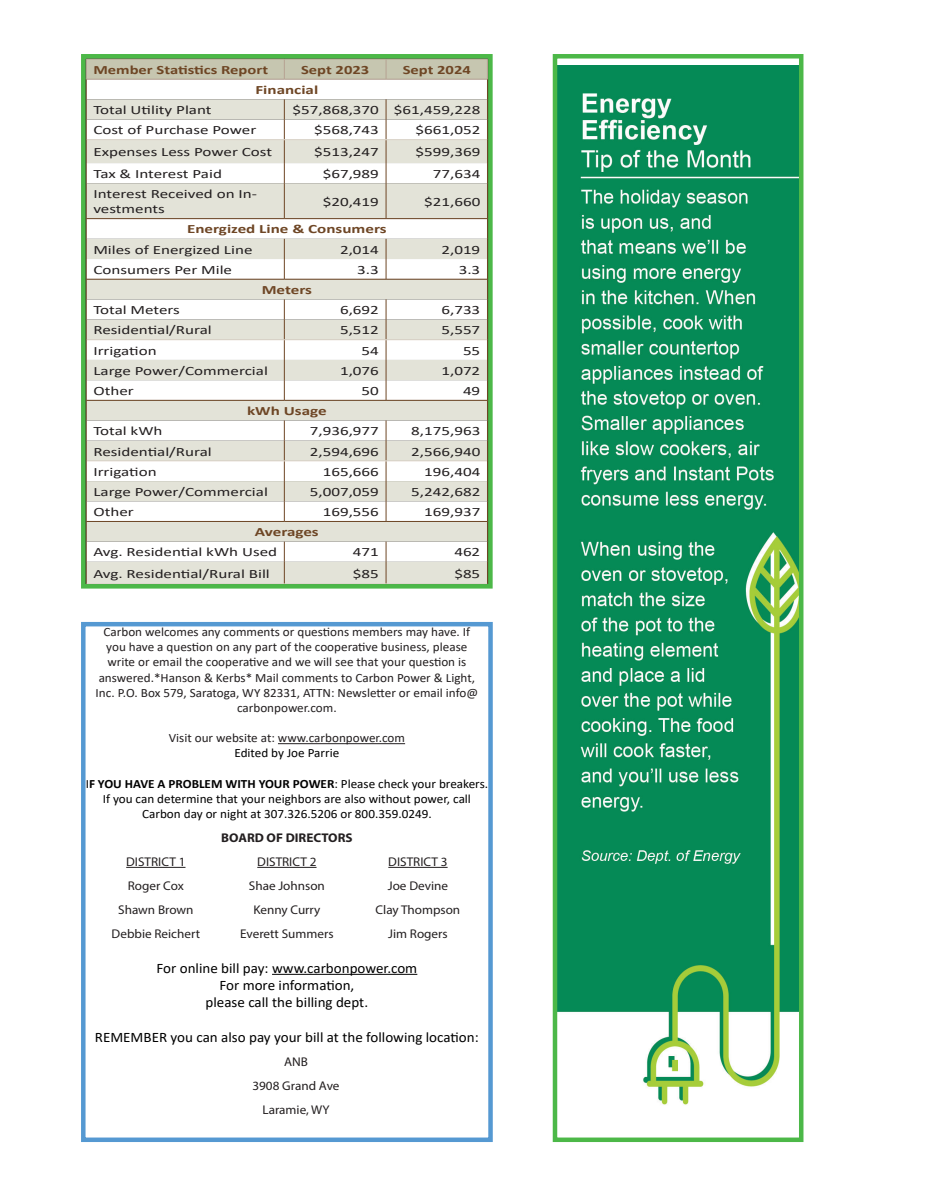
<style>
.page{position:relative;width:932px;height:1202px;background:#fff}
.page>*{position:absolute;margin:0;border:0;box-sizing:border-box;transform-origin:0 0}
.t1{font:14.4px "Calibri";color:#000;scale:1.04 1}
.t2{font:12.75px/15.1px "Calibri";color:#231f20;scale:1.35 1}
.t3{font:700 12.75px "Calibri";color:#6e4625;scale:1.35 1}
.t4{font:700 12.75px "Calibri";color:#6e4625;scale:1.31 1}
.t5{font:12.6px/15.1px "Calibri";color:#231f20;text-align:center;scale:1.04 1}
.t6{font:12.6px/15.1px "Calibri";color:#000;text-align:center;scale:1.04 1}
.t7{font:12.6px "Myriad Pro";color:#231f20;scale:1.04 1}
.t8{font:700 12.6px "Myriad Pro";color:#231f20;scale:1.04 1}
.s1{font-weight:700}
</style>
<div class="page">
<svg style="left:87px;top:183px;width:400px;height:400px;fill:#e3e3d8"></svg>
<hr style="left:86px;top:218px;width:198px;height:1px;background:#6e4625">
<hr style="left:284px;top:218px;width:102px;height:1px;background:#6e4625">
<hr style="left:386px;top:218px;width:101px;height:1px;background:#6e4625">
<hr style="left:86px;top:279px;width:198px;height:1px;background:#6e4625">
<hr style="left:284px;top:279px;width:102px;height:1px;background:#6e4625">
<hr style="left:386px;top:279px;width:101px;height:1px;background:#6e4625">
<hr style="left:86px;top:400px;width:198px;height:1px;background:#6e4625">
<hr style="left:284px;top:400px;width:102px;height:1px;background:#6e4625">
<hr style="left:386px;top:400px;width:101px;height:1px;background:#6e4625">
<hr style="left:284px;top:183px;width:1px;height:35px;background:#6e4625">
<hr style="left:386px;top:183px;width:1px;height:35px;background:#6e4625">
<svg style="left:284px;top:239px;width:1px;height:40px"></svg>
<svg style="left:386px;top:239px;width:1px;height:40px"></svg>
<svg style="left:284px;top:299px;width:1px;height:101px"></svg>
<svg style="left:386px;top:299px;width:1px;height:101px"></svg>
<svg style="left:284px;top:420px;width:1px;height:101px"></svg>
<svg style="left:386px;top:420px;width:1px;height:101px"></svg>
<svg style="left:284px;top:541px;width:1px;height:42px"></svg>
<svg style="left:386px;top:541px;width:1px;height:42px"></svg>
<hr style="left:86px;top:339px;width:198px;height:1px;background:#e1d9cd">
<hr style="left:284px;top:339px;width:102px;height:1px;background:#e1d9cd">
<hr style="left:386px;top:339px;width:101px;height:1px;background:#e1d9cd">
<hr style="left:86px;top:460px;width:198px;height:1px;background:#e1d9cd">
<hr style="left:284px;top:460px;width:102px;height:1px;background:#e1d9cd">
<hr style="left:386px;top:460px;width:101px;height:1px;background:#e1d9cd">
<hr style="left:86px;top:521px;width:198px;height:1px;background:#6e4625">
<hr style="left:284px;top:521px;width:102px;height:1px;background:#6e4625">
<hr style="left:386px;top:521px;width:101px;height:1px;background:#6e4625">
<svg style="left:86px;top:59px;width:401px;height:124px"></svg>
<hr style="left:86px;top:183px;width:1px;height:36px;background:#6e4625">
<svg style="left:86px;top:219px;width:1px;height:364px"></svg>
<div style="left:81px;top:54px;width:411px;height:534px;border:4px solid #4cb848"></div>
<hr style="left:278px;top:743px;width:127px;height:1px;background:#231f20">
<hr style="left:272px;top:973px;width:145px;height:1px;background:#000">
<hr style="left:126px;top:867px;width:59px;height:1px;background:#231f20">
<hr style="left:257px;top:867px;width:59px;height:1px;background:#231f20">
<hr style="left:388px;top:867px;width:59px;height:1px;background:#231f20">
<div style="left:81px;top:622px;width:412px;height:520px;border:4px solid #5599d2"></div>
<img style="left:557px;top:66px;width:241px;height:1064px">
<div style="left:552px;top:54px;width:251px;height:1088px;border:4px solid #4cb848"></div>
<p class="t4" style="left:93px;top:61px;width:135px">Member Statistics Report</p>
<p class="t4" style="left:301px;top:61px;width:54px">Sept 2023</p>
<p class="t4" style="left:402px;top:61px;width:54px">Sept 2024</p>
<p class="t3" style="left:255px;top:81px;width:48px">Financial</p>
<p class="t2" style="left:93px;top:102px;width:89px">Total Utility Plant</p>
<p class="t2" style="left:292px;top:102px;width:65px">$57,868,370</p>
<p class="t2" style="left:394px;top:102px;width:65px">$61,459,228</p>
<p class="t2" style="left:93px;top:122px;width:122px">Cost of Purchase Power</p>
<p class="t2" style="left:314px;top:122px;width:50px">$568,743</p>
<p class="t2" style="left:415px;top:122px;width:50px">$661,052</p>
<p class="t2" style="left:93px;top:144px;width:134px">Expenses Less Power Cost</p>
<p class="t2" style="left:314px;top:144px;width:50px">$513,247</p>
<p class="t2" style="left:415px;top:144px;width:50px">$599,369</p>
<p class="t2" style="left:93px;top:166px;width:97px">Tax &amp; Interest Paid</p>
<p class="t2" style="left:323px;top:166px;width:43px">$67,989</p>
<p class="t2" style="left:433px;top:166px;width:37px">77,634</p>
<p class="t2" style="left:93px;top:186px;width:123px">Interest Received on In&shy;vestments</p>
<p class="t2" style="left:323px;top:193px;width:43px">$20,419</p>
<p class="t2" style="left:424px;top:193px;width:43px">$21,660</p>
<p class="t3" style="left:187px;top:220px;width:149px">Energized Line &amp; Consumers</p>
<p class="t2" style="left:93px;top:241px;width:119px">Miles of Energized Line</p>
<p class="t2" style="left:340px;top:241px;width:30px">2,014</p>
<p class="t2" style="left:441px;top:241px;width:30px">2,019</p>
<p class="t2" style="left:93px;top:262px;width:104px">Consumers Per Mile</p>
<p class="t2" style="left:357px;top:262px;width:17px">3.3</p>
<p class="t2" style="left:458px;top:262px;width:17px">3.3</p>
<p class="t3" style="left:262px;top:281px;width:39px">Meters</p>
<p class="t2" style="left:93px;top:302px;width:66px">Total Meters</p>
<p class="t2" style="left:340px;top:302px;width:30px">6,692</p>
<p class="t2" style="left:441px;top:302px;width:30px">6,733</p>
<p class="t2" style="left:93px;top:322px;width:89px">Residential/Rural</p>
<p class="t2" style="left:340px;top:322px;width:30px">5,512</p>
<p class="t2" style="left:441px;top:322px;width:30px">5,557</p>
<p class="t2" style="left:93px;top:342px;width:48px">Irrigation</p>
<p class="t2" style="left:361px;top:342px;width:14px">54</p>
<p class="t2" style="left:463px;top:342px;width:14px">55</p>
<p class="t2" style="left:93px;top:363px;width:131px">Large Power/Commercial</p>
<p class="t2" style="left:340px;top:363px;width:30px">1,076</p>
<p class="t2" style="left:441px;top:363px;width:30px">1,072</p>
<p class="t2" style="left:93px;top:383px;width:31px">Other</p>
<p class="t2" style="left:361px;top:383px;width:14px">50</p>
<p class="t2" style="left:463px;top:383px;width:14px">49</p>
<p class="t3" style="left:247px;top:402px;width:60px">kWh Usage</p>
<p class="t2" style="left:93px;top:423px;width:53px">Total kWh</p>
<p class="t2" style="left:310px;top:423px;width:53px">7,936,977</p>
<p class="t2" style="left:411px;top:423px;width:53px">8,175,963</p>
<p class="t2" style="left:93px;top:443px;width:89px">Residential/Rural</p>
<p class="t2" style="left:310px;top:443px;width:53px">2,594,696</p>
<p class="t2" style="left:411px;top:443px;width:53px">2,566,940</p>
<p class="t2" style="left:93px;top:463px;width:48px">Irrigation</p>
<p class="t2" style="left:323px;top:463px;width:43px">165,666</p>
<p class="t2" style="left:424px;top:463px;width:43px">196,404</p>
<p class="t2" style="left:93px;top:484px;width:131px">Large Power/Commercial</p>
<p class="t2" style="left:310px;top:484px;width:53px">5,007,059</p>
<p class="t2" style="left:411px;top:484px;width:53px">5,242,682</p>
<p class="t2" style="left:93px;top:504px;width:31px">Other</p>
<p class="t2" style="left:323px;top:504px;width:43px">169,556</p>
<p class="t2" style="left:424px;top:504px;width:43px">169,937</p>
<p class="t3" style="left:255px;top:523px;width:49px">Averages</p>
<p class="t2" style="left:93px;top:544px;width:138px">Avg. Residential kWh Used</p>
<p class="t2" style="left:353px;top:544px;width:21px">471</p>
<p class="t2" style="left:454px;top:544px;width:21px">462</p>
<p class="t2" style="left:93px;top:565px;width:132px">Avg. Residential/Rural Bill</p>
<p class="t2" style="left:353px;top:565px;width:21px">$85</p>
<p class="t2" style="left:454px;top:565px;width:21px">$85</p>
<p class="t5" style="left:96px;top:624px;width:369px">Carbon welcomes any comments or questions members may have. If you have a question on any part of the cooperative business, please write or email the cooperative and we will see that your question is answered.*Hanson &amp; Kerbs* Mail comments to Carbon Power &amp; Light, Inc. P.O. Box 579, Saratoga, WY 82331, ATTN: Newsletter or email info@ carbonpower.com.</p>
<p class="t5" style="left:169px;top:730px;width:229px">Visit our website at: www.carbonpower.com</p>
<p class="t6" style="left:234px;top:745px;width:102px">Edited by Joe Parrie</p>
<p class="t6" style="left:86px;top:775px;width:388px">I<span class="s1">F YOU HAVE A PROBLEM WITH YOUR POWER</span>: Please check your breakers.<br>If you can determine that your neighbors are also without power, call<br>Carbon day or night at 307.326.5206 or 800.359.0249.</p>
<p class="t8" style="left:221px;top:829px;width:128px">BOARD OF DIRECTORS</p>
<p class="t7" style="left:126px;top:854px;width:58px">DISTRICT 1</p>
<p class="t7" style="left:257px;top:854px;width:58px">DISTRICT 2</p>
<p class="t7" style="left:388px;top:854px;width:58px">DISTRICT 3</p>
<p class="t7" style="left:128px;top:878px;width:55px">Roger Cox</p>
<p class="t7" style="left:249px;top:878px;width:75px">Shae Johnson</p>
<p class="t7" style="left:388px;top:878px;width:59px">Joe Devine</p>
<p class="t7" style="left:118px;top:902px;width:74px">Shawn Brown</p>
<p class="t7" style="left:253px;top:902px;width:66px">Kenny Curry</p>
<p class="t7" style="left:375px;top:902px;width:83px">Clay Thompson</p>
<p class="t7" style="left:112px;top:926px;width:87px">Debbie Reichert</p>
<p class="t7" style="left:240px;top:926px;width:91px">Everett Summers</p>
<p class="t7" style="left:388px;top:926px;width:59px">Jim Rogers</p>
<p class="t1" style="left:156px;top:958px;width:252px">For online bill pay: www.carbonpower.com</p>
<p class="t1" style="left:219px;top:975px;width:131px">For more information,</p>
<p class="t1" style="left:205px;top:992px;width:158px">please call the billing dept.</p>
<p class="t1" style="left:95px;top:1027px;width:370px">REMEMBER you can also pay your bill at the following location:</p>
<p class="t7" style="left:284px;top:1054px;width:24px">ANB</p>
<p class="t7" style="left:252px;top:1078px;width:85px">3908 Grand Ave</p>
<p class="t7" style="left:262px;top:1102px;width:66px">Laramie, WY</p>
</div>
